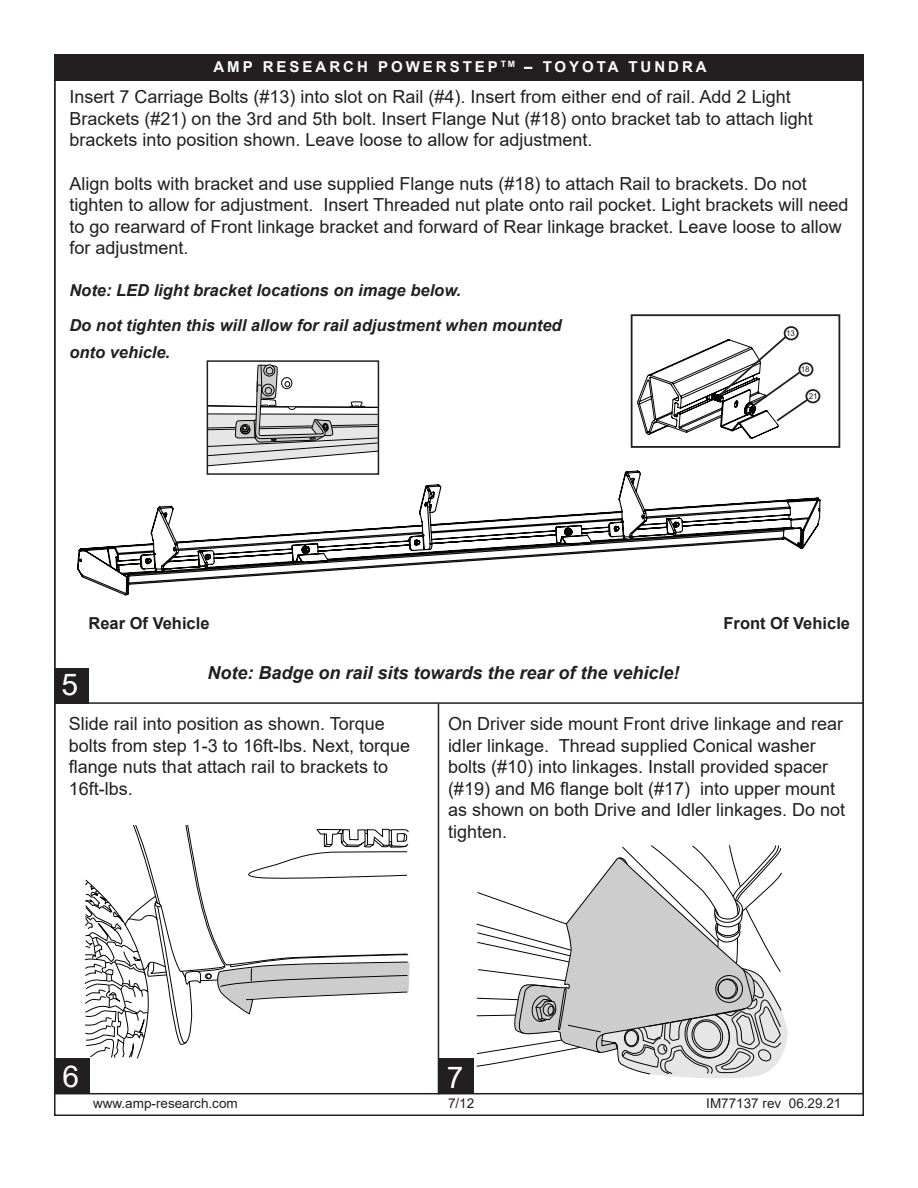
<style>
.page{position:relative;width:918px;height:1188px;background:#fff}
.page>*{position:absolute;margin:0;border:0;box-sizing:border-box;transform-origin:0 0}
.t1{font:30px "Arial";color:#fff}
.t2{font:18px/21.6px "Arial";color:#231f20}
.t3{font:italic 700 18px "Arial";color:#231f20}
.t4{font:italic 700 16.5px/27px "Arial";color:#231f20}
.t5{font:700 16.5px "Arial";color:#231f20}
.t6{font:700 15px "Arial";letter-spacing:.2em;color:#fff}
.t7{font:13.5px "Arial";color:#231f20}
.t8{font:8.1px "Arial";color:#231f20}
</style>
<div class="page">
<div style="left:54px;top:55px;width:809px;height:26px;background:#231f20"></div>
<div style="left:631px;top:314px;width:209px;height:134px;border:2px solid #231f20"></div>
<div style="left:798px;top:362px;width:15px;height:15px;border:2px solid #231f20;border-radius:50%"></div>
<div style="left:805px;top:389px;width:15px;height:14px;border:2px solid #231f20;border-radius:50%"></div>
<svg style="left:637px;top:334px;width:173px;height:105px"></svg>
<div style="left:784px;top:326px;width:15px;height:14px;border:2px solid #231f20;border-radius:50%"></div>
<svg style="left:77px;top:470px;width:744px;height:126px"></svg>
<div style="left:54px;top:668px;width:34px;height:36px;background:#231f20"></div>
<hr style="left:56px;top:702px;width:807px;height:2px;background:#231f20">
<hr style="left:438px;top:704px;width:1px;height:390px;background:#231f20">
<svg style="left:210px;top:364px;width:166px;height:103px"></svg>
<div style="left:207px;top:360px;width:172px;height:115px;border:2px solid #231f20"></div>
<div style="left:55px;top:1058px;width:34px;height:36px;background:#231f20"></div>
<svg style="left:84px;top:825px;width:326px;height:234px"></svg>
<svg style="left:476px;top:845px;width:312px;height:234px"></svg>
<div style="left:439px;top:1058px;width:35px;height:36px;background:#231f20"></div>
<p class="t6" style="left:213px;top:56px;width:495px">AMP RESEARCH POWERSTEP <sup>TM</sup> – TOYOTA TUNDRA</p>
<p class="t2" style="left:69px;top:86px;width:745px">Insert 7 Carriage Bolts (#13) into slot on Rail (#4). Insert from either end of rail. Add 2 Light<br>Brackets (#21) on the 3rd and 5th bolt. Insert Flange Nut (#18) onto bracket tab to attach light brackets into position shown. Leave loose to allow for adjustment.</p>
<p class="t2" style="left:69px;top:172px;width:781px">Align bolts with bracket and use supplied Flange nuts (#18) to attach Rail to brackets. Do not tighten to allow for adjustment. Insert Threaded nut plate onto rail pocket. Light brackets will need to go rearward of Front linkage bracket and forward of Rear linkage bracket. Leave loose to allow for adjustment.</p>
<p class="t4" style="left:69px;top:277px;width:393px">Note: LED light bracket locations on image below.</p>
<p class="t4" style="left:69px;top:312px;width:494px">Do not tighten this will allow for rail adjustment when mounted onto vehicle.</p>
<p class="t8" style="left:786px;top:327px;width:10px">13</p>
<p class="t8" style="left:801px;top:364px;width:10px">18</p>
<p class="t8" style="left:809px;top:391px;width:10px">21</p>
<h1 class="t1" style="left:62px;top:661px;width:18px">15</h1>
<p class="t5" style="left:88px;top:612px;width:123px">Rear Of Vehicle</p>
<p class="t5" style="left:724px;top:612px;width:128px">Front Of Vehicle</p>
<p class="t3" style="left:207px;top:661px;width:474px">Note: Badge on rail sits towards the rear of the vehicle!</p>
<p class="t2" style="left:69px;top:713px;width:343px">Slide rail into position as shown. Torque bolts from step 1-3 to 16ft-lbs. Next, torque flange nuts that attach rail to brackets to 16ft-lbs.</p>
<p class="t2" style="left:448px;top:713px;width:399px">On Driver side mount Front drive linkage and rear idler linkage. Thread supplied Conical washer bolts (#10) into linkages. Install provided spacer (#19) and M6 flange bolt (#17) into upper mount as shown on both Drive and Idler linkages. Do not tighten.</p>
<h1 class="t1" style="left:62px;top:1056px;width:18px">6</h1>
<h1 class="t1" style="left:447px;top:1056px;width:18px">7</h1>
<p class="t7" style="left:93px;top:1094px;width:146px">www.amp-research.com</p>
<p class="t7" style="left:448px;top:1094px;width:28px">7/12</p>
<p class="t7" style="left:706px;top:1094px;width:137px">IM77137 rev 06.29.21</p>
</div>
